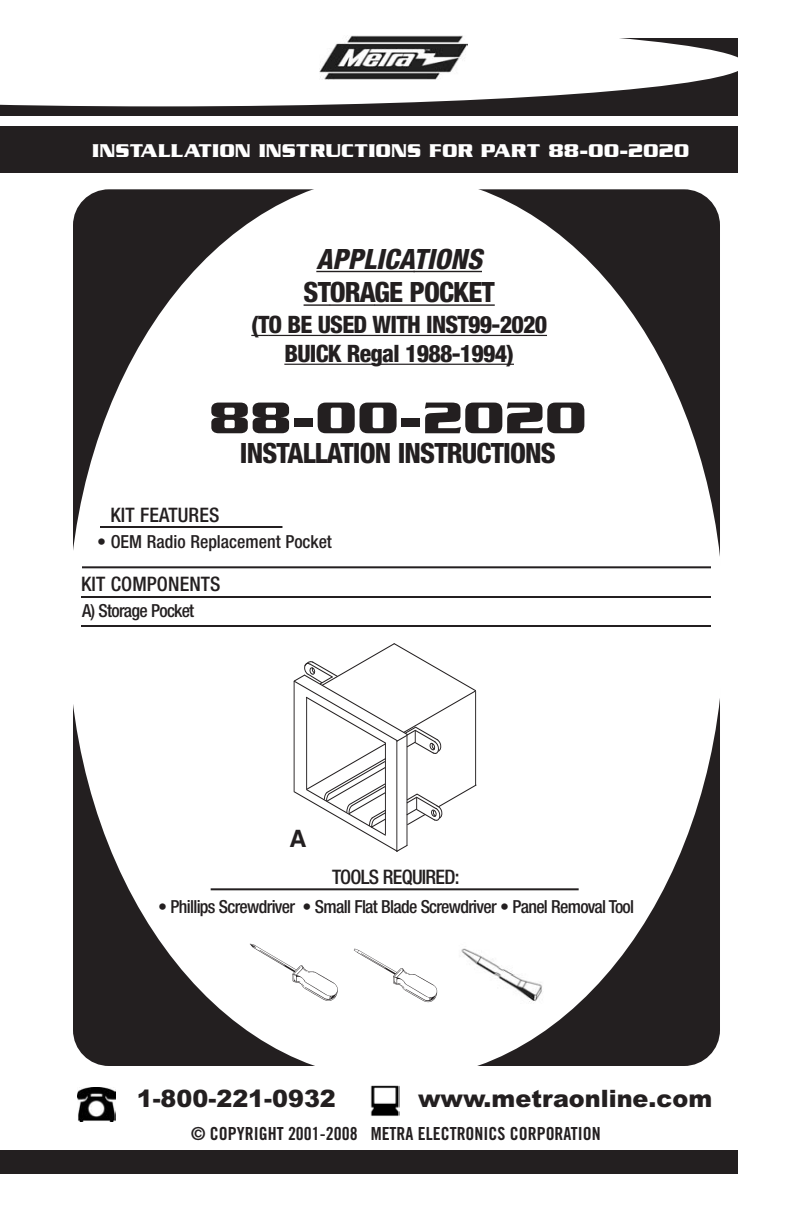
<style>
.page{position:relative;width:792px;height:1224px;background:#fff}
.page>*{position:absolute;margin:0;border:0;box-sizing:border-box;transform-origin:0 0}
.t1{font:700 48px "Serpentine ICG";color:#231f20;scale:1.12 1}
.t2{font:800 condensed 28px "Helvetica Neue";letter-spacing:-.03em;color:#231f20}
.t3{font:italic 800 condensed 28px "Helvetica Neue";color:#231f20}
.t4{font:800 condensed 24px/28.8px "Helvetica Neue";letter-spacing:-.03em;color:#231f20;text-align:center}
.t5{font:900 24px "Arial";color:#231f20}
.t6{font:700 24px "Helvetica";color:#231f20}
.t7{font:700 20px "Serpentine ICG";color:#fff}
.t8{font:500 condensed 20px "Helvetica Neue";letter-spacing:.005em;color:#231f20}
.t9{font:500 condensed 20px "Helvetica Neue";letter-spacing:-.04em;color:#231f20}
.t10{font:500 condensed 18px "Helvetica Neue";letter-spacing:-.04em;color:#231f20}
.t11{font:18px "Trade Gothic Bold Cond Twenty";color:#231f20}
.t12{font:500 condensed 18px "Helvetica Neue";color:#231f20}
</style>
<div class="page">
<div style="left:73px;top:189px;width:647px;height:877px;background:#231f20;border-radius:36px"></div>
<div style="left:68px;top:175px;width:656px;height:905px;background:#fff;border-radius:50%"></div>
<div style="left:0;top:38px;width:738px;height:78px;background:#231f20"></div>
<svg style="left:0;top:38px;width:738px;height:68px;background:#e1e0e1"></svg>
<div style="left:316px;top:28px;width:162px;height:57px;background:#fff"></div>
<img style="left:320px;top:36px;width:148px;height:44px">
<div style="left:0;top:127px;width:738px;height:46px;background:#231f20"></div>
<hr style="left:316px;top:271px;width:99px;height:1px;background:#231f20">
<hr style="left:413px;top:271px;width:69px;height:1px;background:#231f20">
<hr style="left:304px;top:304px;width:26px;height:2px;background:#231f20">
<hr style="left:330px;top:304px;width:45px;height:2px;background:#231f20">
<hr style="left:375px;top:304px;width:120px;height:2px;background:#231f20">
<svg style="left:251px;top:335px;width:17px;height:1px"></svg>
<hr style="left:268px;top:335px;width:279px;height:1px;background:#231f20">
<hr style="left:284px;top:364px;width:230px;height:1px;background:#231f20">
<hr style="left:82px;top:566px;width:629px;height:2px;background:#231f20">
<svg style="left:294px;top:643px;width:183px;height:209px"></svg>
<hr style="left:211px;top:888px;width:368px;height:2px;background:#231f20">
<img style="left:77px;top:1088px;width:39px;height:34px">
<img style="left:370px;top:1085px;width:30px;height:31px">
<div style="left:0;top:1150px;width:738px;height:24px;background:#231f20"></div>
<hr style="left:81px;top:625px;width:630px;height:2px;background:#231f20">
<hr style="left:81px;top:596px;width:630px;height:2px;background:#231f20">
<img style="left:250px;top:943px;width:88px;height:58px">
<hr style="left:100px;top:526px;width:182px;height:2px;background:#231f20">
<img style="left:354px;top:948px;width:84px;height:55px">
<img style="left:461px;top:948px;width:81px;height:54px">
<p class="t7" style="left:92px;top:139px;width:599px">INSTALLATION INSTRUCTIONS FOR PART 88-00-2020</p>
<h2 class="t3" style="left:316px;top:249px;width:167px">APPLICATIONS</h2>
<h2 class="t2" style="left:304px;top:282px;width:193px">STORAGE POCKET</h2>
<h3 class="t4" style="left:251px;top:312px;width:297px">(TO BE USED WITH INST99-2020<br>BUICK Regal 1988-1994)</h3>
<h1 class="t1" style="left:209px;top:389px;width:339px">88-00-2020</h1>
<h2 class="t2" style="left:240px;top:443px;width:317px">INSTALLATION INSTRUCTIONS</h2>
<p class="t8" style="left:111px;top:508px;width:110px">KIT FEATURES</p>
<p class="t12" style="left:97px;top:535px;width:236px">• OEM Radio Replacement Pocket</p>
<p class="t8" style="left:81px;top:577px;width:141px">KIT COMPONENTS</p>
<p class="t10" style="left:82px;top:604px;width:114px">A) Storage Pocket</p>
<h3 class="t6" style="left:289px;top:829px;width:19px">A</h3>
<p class="t9" style="left:332px;top:870px;width:129px">TOOLS REQUIRED:</p>
<p class="t10" style="left:158px;top:900px;width:477px">• Phillips Screwdriver • Small Flat Blade Screwdriver • Panel Removal Tool</p>
<h3 class="t5" style="left:137px;top:1084px;width:201px">1-800-221-0932</h3>
<p class="t11" style="left:191px;top:1127px;width:411px">© COPYRIGHT 2001-2008 METRA ELECTRONICS CORPORATION</p>
<h3 class="t5" style="left:418px;top:1085px;width:296px">www.metraonline.com</h3>
</div>
